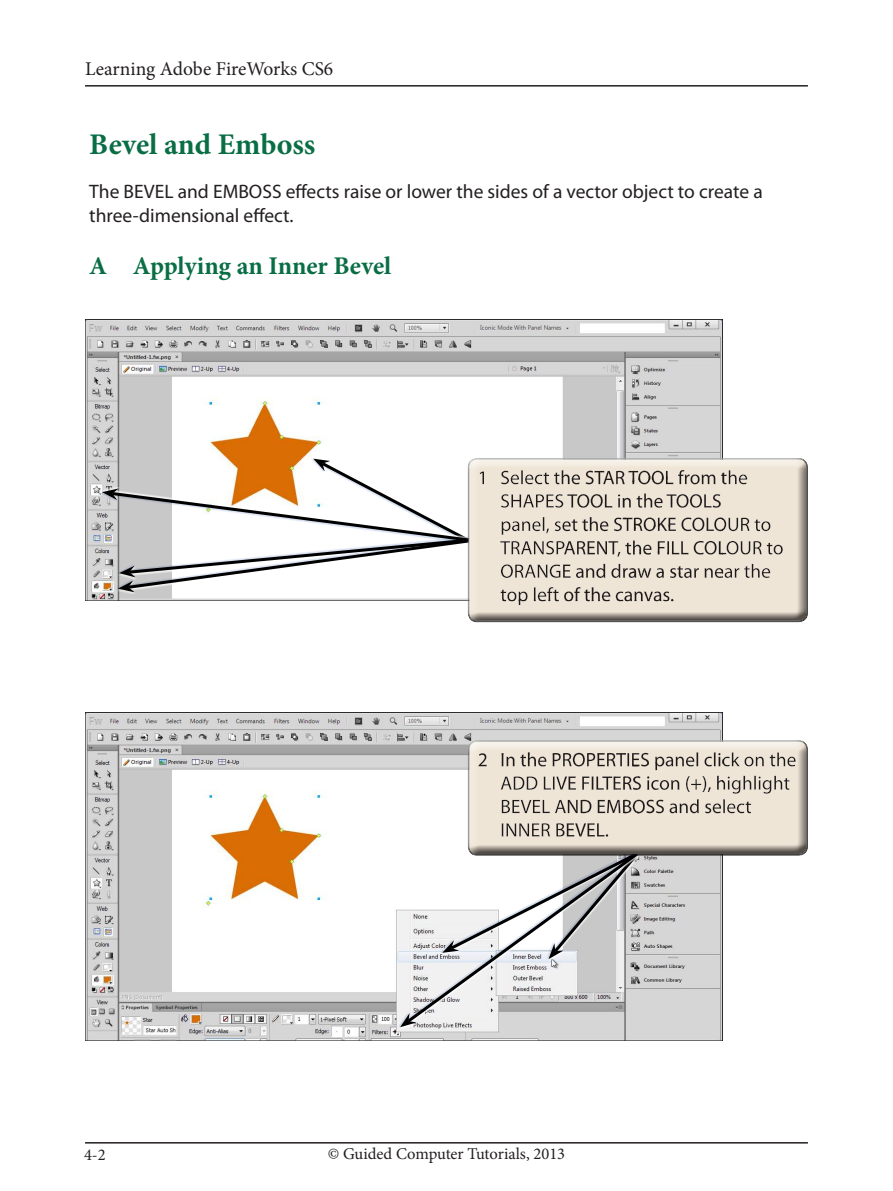
<style>
.page{position:relative;width:893px;height:1191px;background:#fff}
.page>*{position:absolute;margin:0;border:0;box-sizing:border-box;transform-origin:0 0}
.Sub-Head{font:700 30px "Minion Pro";color:#0a6e45}
.Sub-Head_point{font:700 25.5px "Minion Pro";letter-spacing:-.005em;color:#0a6e45}
.Paragraph{font:19.5px/23.4px "Myriad Pro";color:#231f20}
.Body{font:19.5px "Minion Pro";color:#231f20}
.Body-2{font:16.5px "Minion Pro";color:#231f20}
</style>
<div class="page">
<hr style="left:85px;top:1142px;width:723px;height:1px;background:#231f20">
<hr style="left:85px;top:85px;width:723px;height:2px;background:#231f20">
<img style="left:85px;top:319px;width:638px;height:282px">
<img style="left:85px;top:712px;width:638px;height:328px">
<div style="left:116px;top:538px;width:355px;height:56px;background:#fff;opacity:.94"></div>
<svg style="left:102px;top:459px;width:366px;height:133px"></svg>
<svg style="left:400px;top:740px;width:323px;height:287px"></svg>
<div style="left:468px;top:739px;width:351px;height:117px;background:#231f20;opacity:.75"></div>
<div style="left:468px;top:459px;width:340px;height:163px;background:#231f20;opacity:.75"></div>
<p class="Body" style="left:85px;top:56px;width:250px">Learning Adobe FireWorks CS6</p>
<p class="Sub-Head" style="left:89px;top:123px;width:228px">Bevel and Emboss</p>
<p class="Paragraph" style="left:89px;top:180px;width:675px">The BEVEL and EMBOSS effects raise or lower the sides of a vector object to create a three-dimensional effect.</p>
<p class="Sub-Head_point" style="left:89px;top:247px;width:304px">A Applying an Inner Bevel</p>
<p class="Body-2" style="left:84px;top:1143px;width:23px">4-2</p>
<p class="Body-2" style="left:328px;top:1143px;width:239px">© Guided Computer Tutorials, 2013</p>
</div>
